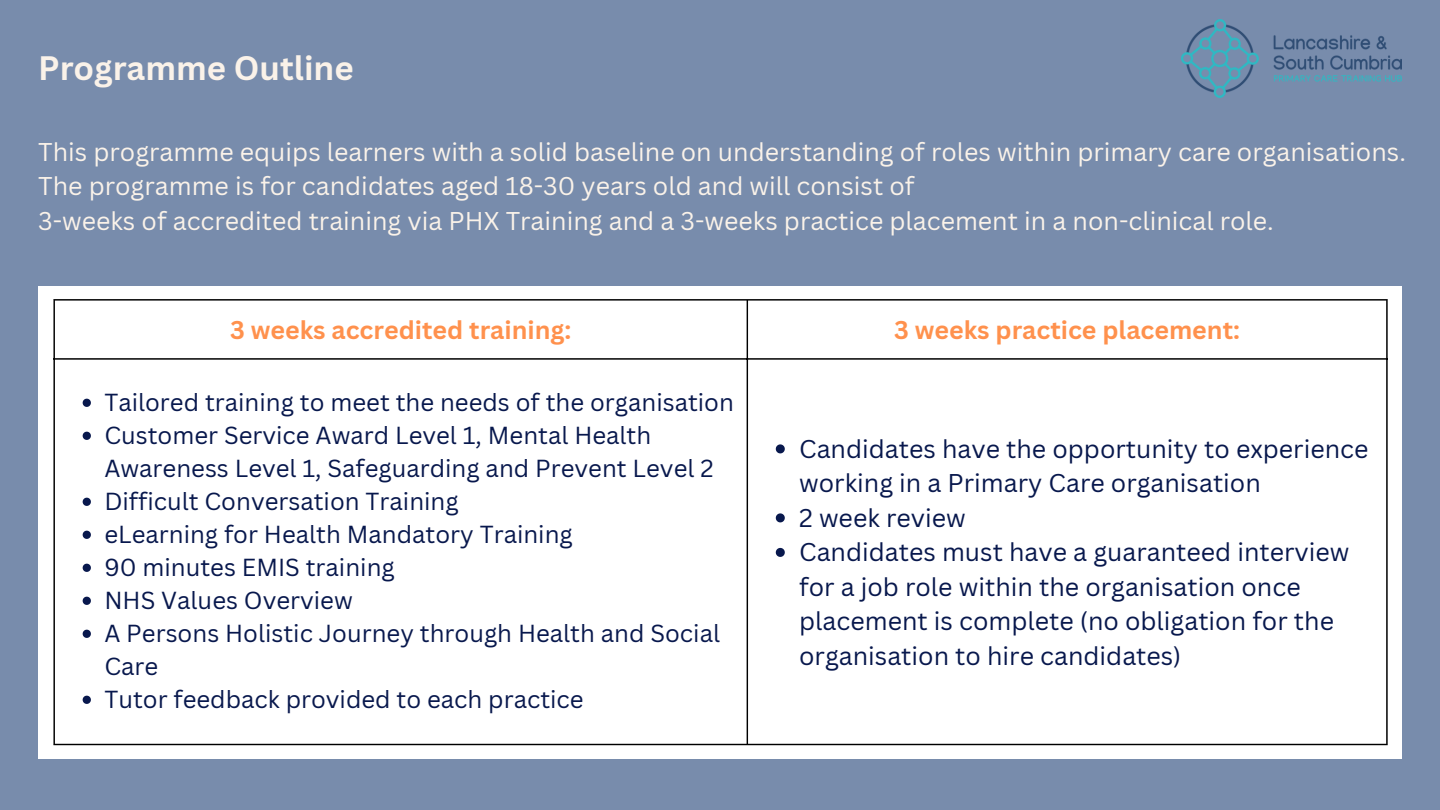
<style>
.page{position:relative;width:1440px;height:810px;background:#788cac}
.page>*{position:absolute;margin:0;border:0;box-sizing:border-box;transform-origin:0 0}
.t1{font:700 33px "Canva Sans";color:#faf2e9}
.t2{font:25px "Canva Sans";color:#faf2e9}
.t3{font:25px/34.5px "Canva Sans";color:#08184d}
.t4{font:700 25px "Canva Sans";color:#ff914d}
.t5{font:24px/33px "Canva Sans";color:#08184d}
</style>
<div class="page">
<div style="left:38px;top:286px;width:1364px;height:473px;background:#fff"></div>
<svg style="left:83px;top:399px;width:8px;height:8px"></svg>
<svg style="left:83px;top:432px;width:8px;height:8px"></svg>
<svg style="left:83px;top:498px;width:8px;height:8px"></svg>
<svg style="left:83px;top:531px;width:8px;height:8px"></svg>
<svg style="left:83px;top:564px;width:8px;height:8px"></svg>
<svg style="left:83px;top:597px;width:8px;height:8px"></svg>
<svg style="left:83px;top:630px;width:8px;height:8px"></svg>
<svg style="left:83px;top:696px;width:8px;height:8px"></svg>
<svg style="left:776px;top:444px;width:9px;height:9px"></svg>
<svg style="left:776px;top:513px;width:9px;height:9px"></svg>
<svg style="left:776px;top:548px;width:9px;height:9px"></svg>
<hr style="left:53px;top:301px;width:2px;height:443px;background:#000">
<hr style="left:747px;top:301px;width:1px;height:443px;background:#000">
<hr style="left:1386px;top:301px;width:2px;height:443px;background:#000">
<hr style="left:53px;top:299px;width:1335px;height:2px;background:#000">
<hr style="left:53px;top:358px;width:1335px;height:2px;background:#000">
<hr style="left:53px;top:744px;width:1335px;height:1px;background:#000">
<img style="left:1181px;top:20px;width:221px;height:78px">
<p class="t1" style="left:38px;top:45px;width:317px">Programme Outline</p>
<p class="t2" style="left:38px;top:134px;width:1369px">This programme equips learners with a solid baseline on understanding of roles within primary care organisations.</p>
<p class="t2" style="left:38px;top:169px;width:878px">The programme is for candidates aged 18-30 years old and will consist of</p>
<p class="t2" style="left:38px;top:203px;width:1237px">3-weeks of accredited training via PHX Training and a 3-weeks practice placement in a non-clinical role.</p>
<p class="t4" style="left:230px;top:312px;width:343px">3 weeks accredited training:</p>
<h1 class="t4" style="left:894px;top:312px;width:347px">3 weeks practice placement:</h1>
<p class="t5" style="left:104px;top:386px;width:631px">Tailored training to meet the needs of the organisation</p>
<p class="t5" style="left:104px;top:419px;width:611px">Customer Service Award Level 1, Mental Health<br>Awareness Level 1, Safeguarding and Prevent Level 2</p>
<p class="t5" style="left:104px;top:485px;width:356px">Difficult Conversation Training</p>
<p class="t5" style="left:104px;top:518px;width:470px">eLearning for Health Mandatory Training</p>
<p class="t5" style="left:104px;top:551px;width:292px">90 minutes EMIS training</p>
<p class="t5" style="left:104px;top:584px;width:250px">NHS Values Overview</p>
<p class="t5" style="left:104px;top:617px;width:617px">A Persons Holistic Journey through Health and Social<br>Care</p>
<p class="t5" style="left:104px;top:683px;width:481px">Tutor feedback provided to each practice</p>
<p class="t3" style="left:799px;top:431px;width:571px">Candidates have the opportunity to experience working in a Primary Care organisation</p>
<p class="t3" style="left:799px;top:500px;width:168px">2 week review</p>
<p class="t3" style="left:799px;top:534px;width:552px">Candidates must have a guaranteed interview for a job role within the organisation once placement is complete (no obligation for the organisation to hire candidates)</p>
</div>
